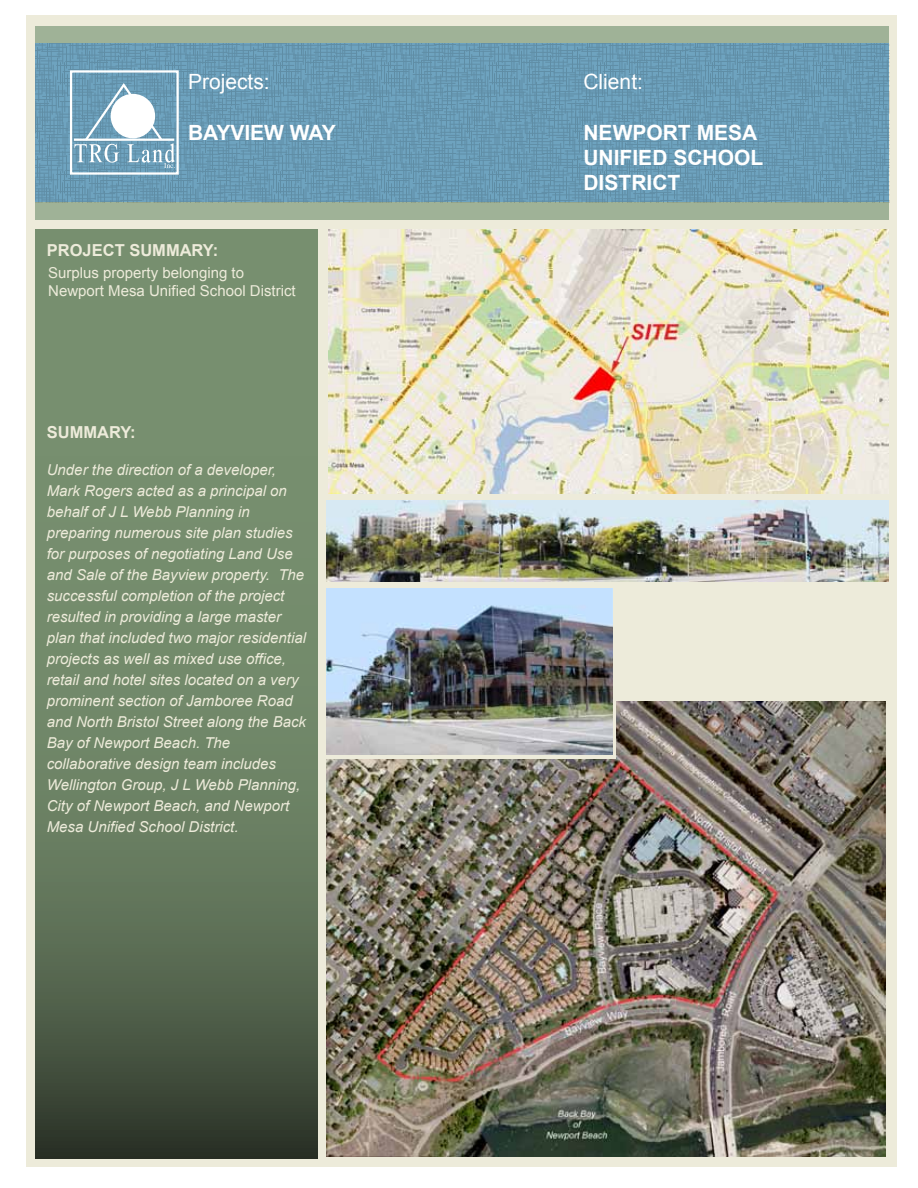
<style>
.page{position:relative;width:918px;height:1188px;background:#fff}
.page>*{position:absolute;margin:0;border:0;box-sizing:border-box;transform-origin:0 0}
.t1{font:700 21px/25.2px "Arial";color:#fff}
.t2{font:21px "Arial";color:#fff}
.t3{font:700 16.5px "Arial";color:#edebda}
.t4{font:italic 15px/21px "Arial";color:#edebda}
.t5{font:15px/18px "Arial";color:#edebda}
</style>
<div class="page">
<div style="left:26px;top:15px;width:871px;height:1152px;background:#edebda"></div>
<div style="left:35px;top:26px;width:854px;height:194px;background:#9fb297"></div>
<svg style="left:35px;top:230px;width:282px;height:929px;background:#677b5f"></svg>
<svg style="left:36px;top:43px;width:853px;height:159px;background:#6799b4"></svg>
<div style="left:70px;top:70px;width:109px;height:105px;border:2px solid #fff"></div>
<svg style="left:74px;top:81px;width:101px;height:87px;background:#78a4bc"></svg>
<div style="left:111px;top:95px;width:43px;height:43px;background:#fff;border-radius:50%"></div>
<div style="left:111px;top:94px;width:44px;height:44px;border:2px solid #fff;border-radius:50%"></div>
<hr style="left:74px;top:139px;width:100px;height:2px;background:#fff">
<img style="left:327px;top:701px;width:559px;height:455px">
<img style="left:329px;top:230px;width:559px;height:264px">
<div style="left:327px;top:589px;width:289px;height:170px;background:#edebda"></div>
<img style="left:327px;top:589px;width:285px;height:166px">
<img style="left:327px;top:500px;width:562px;height:82px">
<h1 class="t2" style="left:188px;top:68px;width:83px">Projects:</h1>
<h1 class="t1" style="left:188px;top:120px;width:149px">BAYVIEW WAY</h1>
<p class="t3" style="left:47px;top:239px;width:173px">PROJECT SUMMARY:</p>
<p class="t5" style="left:48px;top:264px;width:249px">Surplus property belonging to<br>Newport Mesa Unified School District</p>
<p class="t3" style="left:47px;top:421px;width:90px">SUMMARY:</p>
<p class="t4" style="left:47px;top:459px;width:261px">Under the direction of a developer, Mark Rogers acted as a principal on behalf of J L Webb Planning in preparing numerous site plan studies for purposes of negotiating Land Use and Sale of the Bayview property. The successful completion of the project resulted in providing a large master plan that included two major residential projects as well as mixed use office, retail and hotel sites located on a very prominent section of Jamboree Road and North Bristol Street along the Back Bay of Newport Beach. The collaborative design team includes Wellington Group, J L Webb Planning, City of Newport Beach, and Newport Mesa Unified School District.</p>
<h1 class="t2" style="left:583px;top:68px;width:61px">Client:</h1>
<h1 class="t1" style="left:583px;top:120px;width:181px">NEWPORT MESA<br>UNIFIED SCHOOL<br>DISTRICT</h1>
</div>
